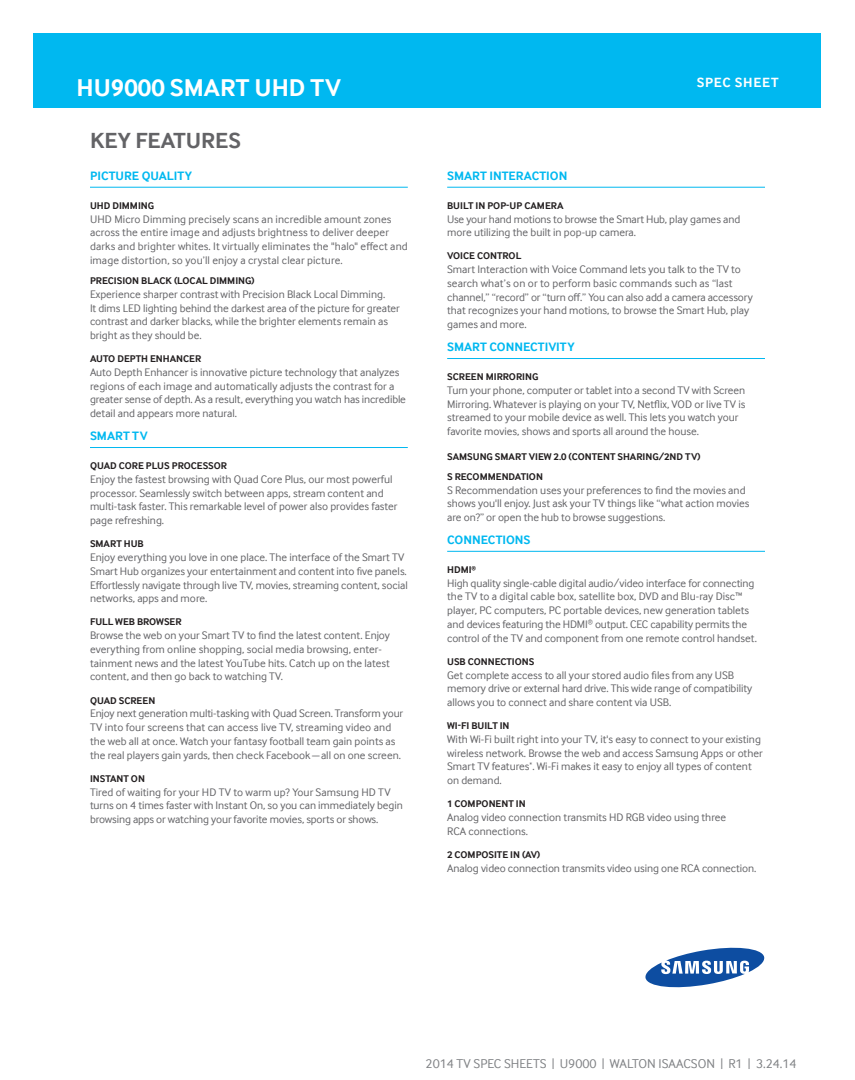
<style>
.page{position:relative;width:855px;height:1080px;background:#fff}
.page>*{position:absolute;margin:0;border:0;box-sizing:border-box;transform-origin:0 0}
.t1{font:700 25px "Samsung Inter Face";color:#fff}
.t2{font:700 22.5px "Samsung Inter Face";color:#636366}
.t3{font:700 13.75px "Samsung Inter Face";letter-spacing:.05em;color:#fff}
.t4{font:13.12px "Samsung Inter Face";color:#808285}
.t5{font:700 12.5px "Samsung Inter Face";color:#00b8f0}
.t6{font:11.25px/13.8px "Samsung Inter Face";color:#636366}
.t7{font:700 10px "Samsung Inter Face";color:#231f20}
</style>
<div class="page">
<svg style="left:645px;top:947px;width:120px;height:41px"></svg>
<div style="left:34px;top:34px;width:787px;height:74px;background:#00b8f0"></div>
<hr style="left:90px;top:187px;width:318px;height:1px;background:#00b8f0">
<hr style="left:90px;top:447px;width:318px;height:1px;background:#00b8f0">
<hr style="left:447px;top:187px;width:318px;height:1px;background:#00b8f0">
<hr style="left:447px;top:358px;width:318px;height:1px;background:#00b8f0">
<hr style="left:447px;top:551px;width:318px;height:1px;background:#00b8f0">
<h1 class="t1" style="left:77px;top:73px;width:266px">HU9000 SMART UHD TV</h1>
<p class="t3" style="left:697px;top:75px;width:83px">SPEC SHEET</p>
<h2 class="t2" style="left:90px;top:127px;width:153px">KEY FEATURES</h2>
<p class="t5" style="left:90px;top:168px;width:104px">PICTURE QUALITY</p>
<p class="t7" style="left:90px;top:200px;width:66px">UHD DIMMING</p>
<p class="t6" style="left:90px;top:212px;width:319px">UHD Micro Dimming precisely scans an incredible amount zones across the entire image and adjusts brightness to deliver deeper darks and brighter whites. It virtually eliminates the "halo" effect and image distortion, so you’ll enjoy a crystal clear picture.</p>
<p class="t7" style="left:90px;top:275px;width:12px">PRECISI</p>
<p class="t7" style="left:125px;top:275px;width:30px">ON BLACK</p>
<p class="t7" style="left:174px;top:275px;width:23px">(LOCAL</p>
<p class="t7" style="left:210px;top:275px;width:46px">DIMMING)</p>
<p class="t6" style="left:90px;top:287px;width:311px">Experience sharper contrast with Precision Black Local Dimming.<br>It dims LED lighting behind the darkest area of the picture for greater contrast and darker blacks, while the brighter elements remain as bright as they should be.</p>
<p class="t7" style="left:90px;top:353px;width:35px">AUTO DEPT</p>
<p class="t7" style="left:141px;top:353px;width:49px">H ENHANCER</p>
<p class="t6" style="left:90px;top:365px;width:318px">Auto Depth Enhancer is innovative picture technology that analyzes regions of each image and automatically adjusts the contrast for a greater sense of depth. As a result, everything you watch has incredible detail and appears more natural.</p>
<p class="t5" style="left:90px;top:428px;width:59px">SMART TV</p>
<p class="t7" style="left:90px;top:460px;width:69px">QUAD CORE PLUS</p>
<p class="t7" style="left:172px;top:460px;width:26px">PROCESS</p>
<p class="t7" style="left:214px;top:460px;width:14px">OR</p>
<p class="t6" style="left:90px;top:472px;width:309px">Enjoy the fastest browsing with Quad Core Plus, our most powerful processor. Seamlessly switch between apps, stream content and multi-task faster. This remarkable level of power also provides faster page refreshing.</p>
<p class="t7" style="left:90px;top:538px;width:21px">SMART</p>
<p class="t7" style="left:124px;top:538px;width:8px">HUB</p>
<p class="t6" style="left:90px;top:550px;width:319px">Enjoy everything you love in one place. The interface of the Smart TV Smart Hub organizes your entertainment and content into five panels.<br>Effortlessly navigate through live TV, movies, streaming content, social networks, apps and more.</p>
<p class="t7" style="left:90px;top:616px;width:13px">FULL</p>
<p class="t7" style="left:115px;top:616px;width:49px">WEB BROWSER</p>
<p class="t6" style="left:90px;top:629px;width:301px">Browse the web on your Smart TV to find the latest content. Enjoy everything from online shopping, social media browsing, enter&shy;tainment news and the latest YouTube hits. Catch up on the latest content, and then go back to watching TV.</p>
<p class="t7" style="left:90px;top:694px;width:42px">QUAD SCREE</p>
<p class="t7" style="left:148px;top:694px;width:8px">N</p>
<p class="t6" style="left:90px;top:707px;width:315px">Enjoy next generation multi-tasking with Quad Screen. Transform your TV into four screens that can access live TV, streaming video and the web all at once. Watch your fantasy football team gain points as the real players gain yards, then check Facebook—all on one screen.</p>
<p class="t7" style="left:90px;top:773px;width:56px">INSTANT ON</p>
<p class="t6" style="left:90px;top:785px;width:314px">Tired of waiting for your HD TV to warm up? Your Samsung HD TV turns on 4 times faster with Instant On, so you can immediately begin browsing apps or watching your favorite movies, sports or shows.</p>
<p class="t5" style="left:447px;top:168px;width:112px">SMART INTERACTION</p>
<p class="t7" style="left:447px;top:200px;width:12px">BUILT</p>
<p class="t7" style="left:476px;top:200px;width:77px">IN POP-UP CAMERA</p>
<p class="t6" style="left:447px;top:212px;width:295px">Use your hand motions to browse the Smart Hub, play games and more utilizing the built in pop-up camera.</p>
<p class="t7" style="left:447px;top:250px;width:75px">VOICE CONTROL</p>
<p class="t6" style="left:447px;top:263px;width:307px">Smart Interaction with Voice Command lets you talk to the TV to search what’s on or to perform basic commands such as “last channel,” “record” or “turn off.” You can also add a camera accessory that recognizes your hand motions, to browse the Smart Hub, play games and more.</p>
<p class="t5" style="left:447px;top:339px;width:60px">SMART CONN</p>
<p class="t5" style="left:523px;top:339px;width:53px">ECTIVITY</p>
<p class="t7" style="left:447px;top:371px;width:13px">SCREE</p>
<p class="t7" style="left:477px;top:371px;width:16px">N MIRR</p>
<p class="t7" style="left:509px;top:371px;width:31px">ORI NG</p>
<p class="t6" style="left:447px;top:383px;width:300px">Turn your phone, computer or tablet into a second TV with Screen Mirroring. Whatever is playing on your TV, Netflix, VOD or live TV is streamed to your mobile device as well. This lets you watch your favorite movies, shows and sports all around the house.</p>
<p class="t7" style="left:447px;top:450px;width:69px">SAMSU NG SMART</p>
<p class="t7" style="left:529px;top:450px;width:13px">VIEW</p>
<p class="t7" style="left:554px;top:450px;width:148px">2.0 (CONTENT SHARI NG/2ND TV)</p>
<p class="t7" style="left:447px;top:471px;width:97px">S RECOMMENDATION</p>
<p class="t6" style="left:447px;top:483px;width:304px">S Recommendation uses your preferences to find the movies and shows you'll enjoy. Just ask your TV things like “what action movies are on?” or open the hub to browse suggestions.</p>
<p class="t5" style="left:447px;top:532px;width:17px">CONN</p>
<p class="t5" style="left:481px;top:532px;width:51px">ECTIONS</p>
<p class="t7" style="left:447px;top:564px;width:8px">HDM</p>
<p class="t7" style="left:469px;top:564px;width:9px">I<sup>®</sup></p>
<p class="t6" style="left:447px;top:576px;width:311px">High quality single-cable digital audio/video interface for connecting the TV to a digital cable box, satellite box, DVD and Blu-ray Disc™ player, PC computers, PC portable devices, new generation tablets and devices featuring the HDMI<sup>®</sup> output. CEC capability permits the control of the TV and component from one remote control handset.</p>
<p class="t7" style="left:447px;top:656px;width:54px">USB CONNECTI</p>
<p class="t7" style="left:515px;top:656px;width:20px">ONS</p>
<p class="t6" style="left:447px;top:668px;width:307px">Get complete access to all your stored audio files from any USB memory drive or external hard drive. This wide range of compatibility allows you to connect and share content via USB.</p>
<p class="t7" style="left:447px;top:720px;width:37px">WI-FI BUILT</p>
<p class="t7" style="left:500px;top:720px;width:11px">IN</p>
<p class="t6" style="left:447px;top:732px;width:317px">With Wi-Fi built right into your TV, it's easy to connect to your existing wireless network. Browse the web and access Samsung Apps or other Smart TV features<sup>*</sup>. Wi-Fi makes it easy to enjoy all types of content on demand.</p>
<p class="t7" style="left:447px;top:798px;width:80px">1 COMPONENT IN</p>
<p class="t6" style="left:447px;top:811px;width:281px">Analog video connection transmits HD RGB video using three<br>RCA connections.</p>
<p class="t7" style="left:447px;top:849px;width:48px">2 COMPOSITE</p>
<p class="t7" style="left:510px;top:849px;width:32px">IN (AV)</p>
<p class="t6" style="left:447px;top:861px;width:311px">Analog video connection transmits video using one RCA connection.</p>
<p class="t4" style="left:426px;top:1056px;width:373px">2014 tv spec sheets | u9000 | WALTON ISAACSON | R1 | 3.24.14</p>
</div>
